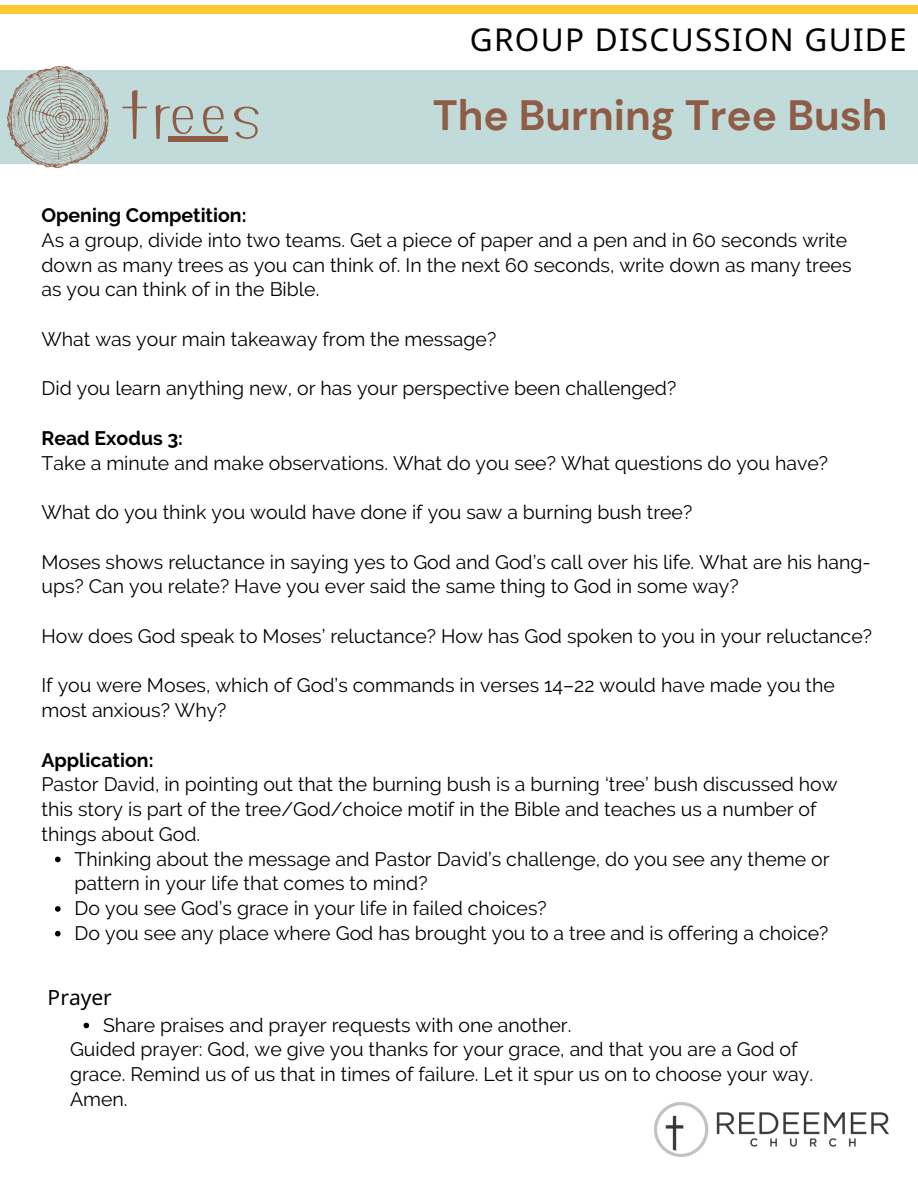
<style>
.page{position:relative;width:918px;height:1188px;background:#fff}
.page>*{position:absolute;margin:0;border:0;box-sizing:border-box;transform-origin:0 0}
.t1{font:62.25px "Amatohoso Font";color:#8f5d46}
.t2{font:700 42.3px "DM Sans";color:#8f5d46}
.t3{font:31.5px "Noto Sans";letter-spacing:.04em;color:#000}
.t4{font:21px "Noto Sans";color:#000}
.t5{font:19.5px/24.8px "Raleway";color:#000}
.t6{font:700 19.5px "Raleway";color:#000}
.s1{font-size:54.15px}
</style>
<div class="page">
<svg style="left:55px;top:857px;width:6px;height:5px"></svg>
<svg style="left:55px;top:906px;width:6px;height:6px"></svg>
<svg style="left:55px;top:931px;width:6px;height:5px"></svg>
<img style="left:654px;top:1103px;width:234px;height:54px">
<svg style="left:84px;top:1023px;width:5px;height:5px"></svg>
<div style="left:0;top:6px;width:918px;height:8px;background:#fcc931"></div>
<div style="left:0;top:71px;width:918px;height:93px;background:#c1dbda"></div>
<div style="left:168px;top:137px;width:29px;height:5px;background:#8f5d46"></div>
<div style="left:199px;top:137px;width:29px;height:5px;background:#8f5d46"></div>
<svg style="left:7px;top:66px;width:102px;height:102px"></svg>
<p class="t3" style="left:470px;top:17px;width:438px">GROUP DISCUSSION GUIDE</p>
<p class="t1" style="left:119px;top:85px;width:146px">tr<span class="s1">ee</span>s</p>
<p class="t2" style="left:433px;top:88px;width:456px">The Burning Tree Bush</p>
<p class="t6" style="left:41px;top:204px;width:207px">Opening Competition:</p>
<p class="t5" style="left:41px;top:228px;width:812px">As a group, divide into two teams. Get a piece of paper and a pen and in 60 seconds write down as many trees as you can think of. In the next 60 seconds, write down as many trees as you can think of in the Bible.</p>
<p class="t5" style="left:41px;top:327px;width:456px">What was your main takeaway from the message?</p>
<p class="t5" style="left:41px;top:376px;width:636px">Did you learn anything new, or has your perspective been challenged?</p>
<p class="t6" style="left:41px;top:427px;width:143px">Read Exodus 3:</p>
<p class="t5" style="left:41px;top:450px;width:788px">Take a minute and make observations. What do you see? What questions do you have?</p>
<p class="t5" style="left:41px;top:500px;width:652px">What do you think you would have done if you saw a burning bush tree?</p>
<p class="t5" style="left:41px;top:549px;width:831px">Moses shows reluctance in saying yes to God and God’s call over his life. What are his hang&shy;ups? Can you relate? Have you ever said the same thing to God in some way?</p>
<p class="t5" style="left:41px;top:624px;width:832px">How does God speak to Moses’ reluctance? How has God spoken to you in your reluctance?</p>
<p class="t5" style="left:41px;top:673px;width:795px">If you were Moses, which of God’s commands in verses 14–22 would have made you the most anxious? Why?</p>
<p class="t6" style="left:41px;top:748px;width:114px">Application:</p>
<p class="t5" style="left:41px;top:772px;width:798px">Pastor David, in pointing out that the burning bush is a burning ‘tree’ bush discussed how this story is part of the tree/God/choice motif in the Bible and teaches us a number of things about God.</p>
<p class="t5" style="left:75px;top:846px;width:757px">Thinking about the message and Pastor David’s challenge, do you see any theme or pattern in your life that comes to mind?</p>
<p class="t5" style="left:75px;top:896px;width:474px">Do you see God’s grace in your life in failed choices?</p>
<p class="t5" style="left:75px;top:921px;width:755px">Do you see any place where God has brought you to a tree and is offering a choice?</p>
<p class="t4" style="left:48px;top:983px;width:66px">Prayer</p>
<p class="t5" style="left:103px;top:1012px;width:470px">Share praises and prayer requests with one another.</p>
<p class="t5" style="left:70px;top:1037px;width:745px">Guided prayer: God, we give you thanks for your grace, and that you are a God of grace. Remind us of us that in times of failure. Let it spur us on to choose your way.<br>Amen.</p>
</div>
